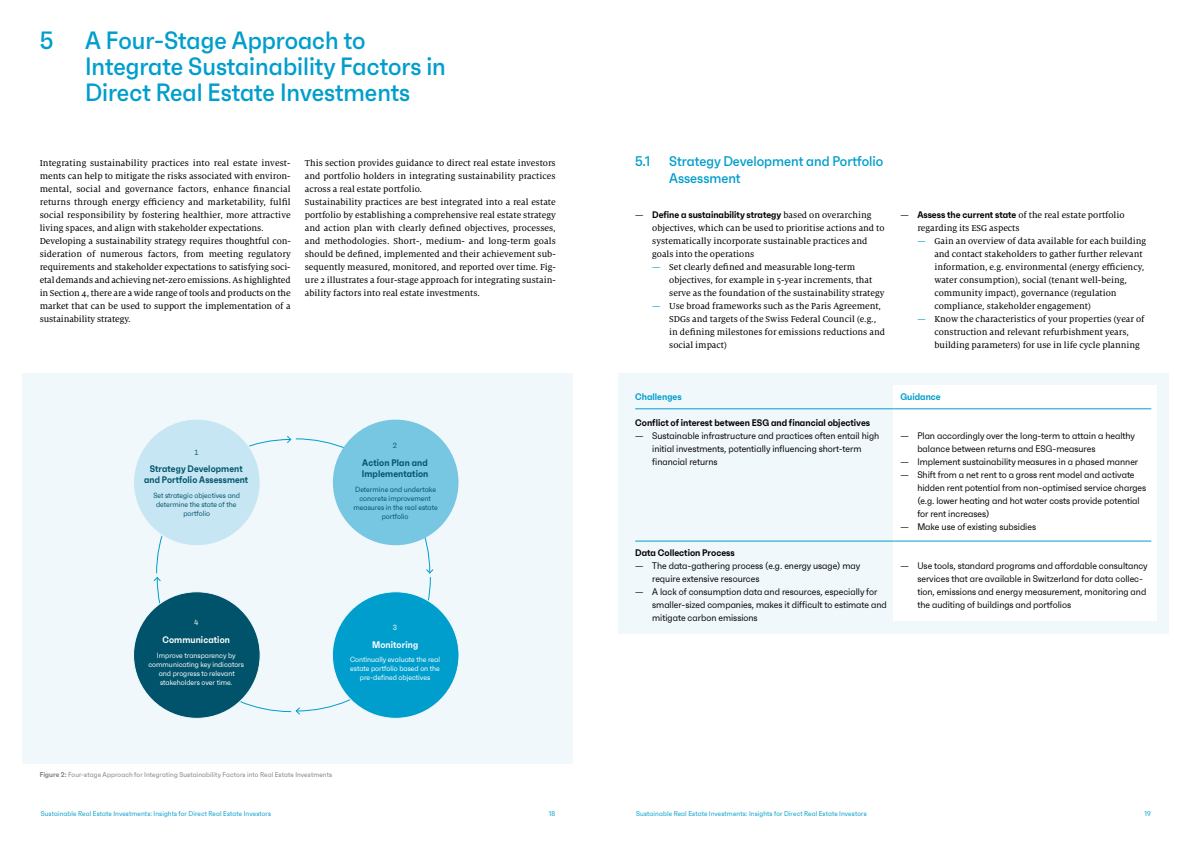
<style>
.page{position:relative;width:1191px;height:842px;background:#fff}
.page>*{position:absolute;margin:0;border:0;box-sizing:border-box;transform-origin:0 0}
.t1{font:500 25px/26px "Faktum Con";color:#009ecc}
.t2{font:500 14px/17px "Faktum Con";color:#009ecc}
.t3{font:9.5px/13px "Milo Serif Pro Text";color:#000}
.t4{font:9.5px/13px "Faktum Con";color:#000}
.t5{font:600 9.5px "Faktum Con";color:#000}
.t6{font:600 9.5px/11px "Faktum Con";letter-spacing:.01em;color:#00536b}
.t7{font:600 9.5px "Faktum Con";letter-spacing:.01em;color:#fff}
.t8{font:600 9.5px "Faktum Con";color:#009ecc}
.t9{font:7.5px/9px "Faktum Con";color:#fff;text-align:center}
.t10{font:7.5px/9px "Faktum Con";color:#00536b;text-align:center}
.t11{font:7px "Faktum Con";letter-spacing:.015em;color:#009ecc}
.t12{font:7px "Faktum Con";letter-spacing:.015em;color:#81807a}
.s1{font-weight:600}
.s2{font-family:"Milo Serif Pro Text";font-weight:400}
.s3{color:#009ecc}
.s4{font-family:"Faktum Con";font-weight:600}
.s5{font-family:"Milo Serif Pro Text"}
</style>
<div class="page">
<div style="left:618px;top:374px;width:550px;height:260px;background:#f1f8fc"></div>
<div style="left:893px;top:386px;width:264px;height:235px;background:#fff"></div>
<hr style="left:635px;top:409px;width:258px;height:1px;background:#009ecc">
<hr style="left:893px;top:409px;width:258px;height:1px;background:#009ecc">
<hr style="left:635px;top:541px;width:258px;height:1px;background:#009ecc">
<hr style="left:893px;top:541px;width:258px;height:1px;background:#009ecc">
<div style="left:23px;top:374px;width:550px;height:390px;background:#f1f8fc"></div>
<svg style="left:153px;top:435px;width:281px;height:280px"></svg>
<div style="left:333px;top:420px;width:125px;height:125px;background:#77c6e2;border-radius:50%"></div>
<div style="left:133px;top:419px;width:127px;height:127px;background:#c7e6f3;border-radius:50%"></div>
<div style="left:332px;top:592px;width:127px;height:126px;background:#009ecc;border-radius:50%"></div>
<div style="left:133px;top:592px;width:127px;height:126px;background:#00536b;border-radius:50%"></div>
<h1 class="t1" style="left:40px;top:27px;width:15px">5</h1>
<h1 class="t1" style="left:85px;top:27px;width:362px">A Four-Stage Approach to<br>Integrate Sustainability Factors in<br>Direct Real Estate Investments</h1>
<p class="t3" style="left:40px;top:156px;width:253px">Integrating sustainability practices into real estate invest&shy;ments can help to mitigate the risks associated with environ&shy;mental, social and governance factors, enhance financial returns through energy efficiency and marketability, fulfil social responsibility by fostering healthier, more attractive living spaces, and align with stakeholder expectations.<br>Developing a sustainability strategy requires thoughtful con&shy;sideration of numerous factors, from meeting regulatory requirements and stakeholder expectations to satisfying soci&shy;etal demands and achieving net-zero emissions. As highlighted in Section 4, there are a wide range of tools and products on the market that can be used to support the implementation of a sustainability strategy.</p>
<p class="t3" style="left:305px;top:156px;width:253px">This section provides guidance to direct real estate investors and portfolio holders in integrating sustainability practices across a real estate portfolio.<br>Sustainability practices are best integrated into a real estate portfolio by establishing a comprehensive real estate strategy and action plan with clearly defined objectives, processes, and methodologies. Short-, medium- and long-term goals should be defined, implemented and their achievement sub&shy;sequently measured, monitored, and reported over time. Fig&shy;ure 2 illustrates a four-stage approach for integrating sustain&shy;ability factors into real estate investments.</p>
<p class="t10" style="left:195px;top:448px;width:6px">1</p>
<p class="t6" style="left:144px;top:463px;width:106px;text-align:center">Strategy Development and Portfolio Assessment</p>
<p class="t10" style="left:153px;top:491px;width:88px">Set strategic objectives and determine the state of the portfolio</p>
<p class="t10" style="left:393px;top:441px;width:6px">2</p>
<p class="t6" style="left:362px;top:457px;width:68px">Action Plan and<br>Implementation</p>
<p class="t10" style="left:353px;top:484px;width:86px">Determine and undertake concrete improvement measures in the real estate portfolio</p>
<p class="t9" style="left:194px;top:618px;width:6px">4</p>
<p class="t7" style="left:162px;top:634px;width:69px">Communication</p>
<p class="t9" style="left:148px;top:650px;width:97px">Improve transparency by communicating key indicators and progress to relevant stakeholders over time.</p>
<p class="t9" style="left:393px;top:623px;width:6px">3</p>
<p class="t7" style="left:372px;top:638px;width:48px">Monitoring</p>
<p class="t9" style="left:350px;top:655px;width:92px">Continually evaluate the real estate portfolio based on the pre-defined objectives</p>
<p class="t12" style="left:40px;top:770px;width:294px"><span class="s1">Figure 2:</span> Four-stage Approach for Integrating Sustainability Factors into Real Estate Investments</p>
<h2 class="t2" style="left:635px;top:152px;width:17px">5.1</h2>
<h2 class="t2" style="left:669px;top:152px;width:216px">Strategy Development and Portfolio<br>Assessment</h2>
<p class="t5" style="left:635px;top:208px;width:238px"><span class="s2">—</span> Define a sustainability strategy <span class="s2">based on overarching</span></p>
<p class="t3" style="left:652px;top:221px;width:234px">objectives, which can be used to prioritise actions and to systematically incorporate sustainable practices and goals into the operations</p>
<p class="t3" style="left:669px;top:260px;width:217px;text-indent:-17px"><span class="s3">—</span> Set clearly defined and measurable long-term objectives, for example in 5-year increments, that serve as the foundation of the sustainability strategy</p>
<p class="t3" style="left:669px;top:299px;width:217px;text-indent:-17px"><span class="s3">—</span> Use broad frameworks such as the Paris Agreement, SDGs and targets of the Swiss Federal Council (e.g., in defining milestones for emissions reductions and social impact)</p>
<p class="t3" style="left:917px;top:208px;width:209px;text-indent:-17px">— <span class="s4">Assess the current state</span> of the real estate portfolio regarding its ESG aspects</p>
<p class="t3" style="left:934px;top:234px;width:213px;text-indent:-17px"><span class="s3">—</span> Gain an overview of data available for each building and contact stakeholders to gather further relevant information, e.g. environmental (energy efficiency, water consumption), social (tenant well-being, community impact), governance (regulation compliance, stakeholder engagement)</p>
<p class="t3" style="left:934px;top:312px;width:211px;text-indent:-17px"><span class="s3">—</span> Know the characteristics of your properties (year of construction and relevant refurbishment years, building parameters) for use in life cycle planning</p>
<p class="t8" style="left:635px;top:390px;width:48px">Challenges</p>
<p class="t8" style="left:900px;top:390px;width:42px">Guidance</p>
<p class="t5" style="left:635px;top:416px;width:236px">Conflict of interest between ESG and financial objectives</p>
<p class="t4" style="left:652px;top:429px;width:228px;text-indent:-17px"><span class="s5">—</span> Sustainable infrastructure and practices often entail high initial investments, potentially influencing short-term financial returns</p>
<p class="t4" style="left:917px;top:429px;width:219px;text-indent:-17px"><span class="s5">—</span> Plan accordingly over the long-term to attain a healthy balance between returns and ESG-measures</p>
<p class="t4" style="left:900px;top:455px;width:239px"><span class="s5">—</span> Implement sustainability measures in a phased manner</p>
<p class="t4" style="left:917px;top:468px;width:230px;text-indent:-17px"><span class="s5">—</span> Shift from a net rent to a gross rent model and activate hidden rent potential from non-optimised service charges (e.g. lower heating and hot water costs provide potential for rent increases)</p>
<p class="t4" style="left:900px;top:520px;width:137px"><span class="s5">—</span> Make use of existing subsidies</p>
<p class="t5" style="left:635px;top:546px;width:101px">Data Collection Process</p>
<p class="t4" style="left:652px;top:559px;width:210px;text-indent:-17px"><span class="s5">—</span> The data-gathering process (e.g. energy usage) may require extensive resources</p>
<p class="t4" style="left:652px;top:585px;width:236px;text-indent:-17px"><span class="s5">—</span> A lack of consumption data and resources, especially for smaller-sized companies, makes it difficult to estimate and mitigate carbon emissions</p>
<p class="t4" style="left:917px;top:559px;width:232px;text-indent:-17px"><span class="s5">—</span> Use tools, standard programs and affordable consultancy services that are available in Switzerland for data collec&shy;tion, emissions and energy measurement, monitoring and the auditing of buildings and portfolios</p>
<p class="t11" style="left:41px;top:809px;width:232px">Sustainable Real Estate Investments: Insights for Direct Real Estate Investors</p>
<p class="t11" style="left:549px;top:809px;width:8px">18</p>
<p class="t11" style="left:636px;top:809px;width:232px">Sustainable Real Estate Investments: Insights for Direct Real Estate Investors</p>
<p class="t11" style="left:1144px;top:809px;width:8px">19</p>
</div>
